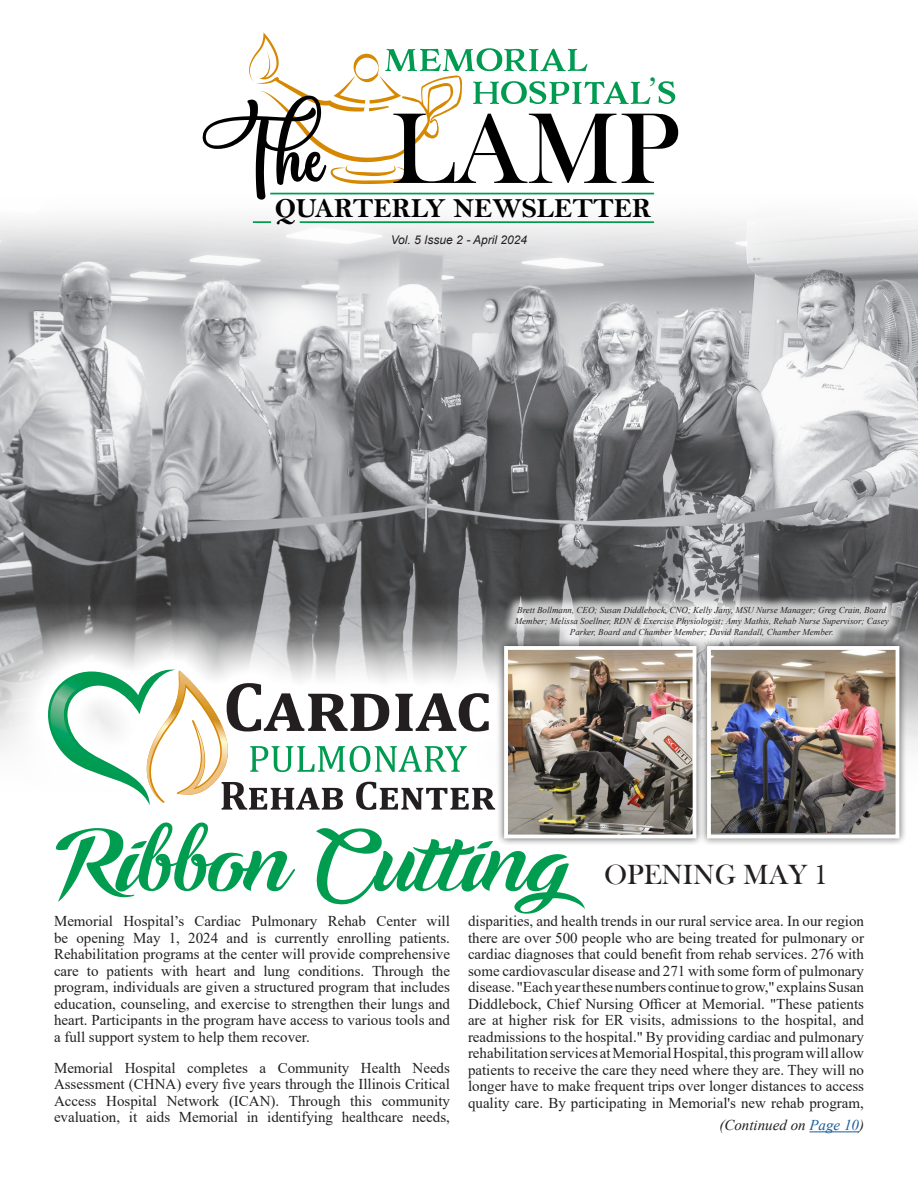
<style>
.page{position:relative;width:918px;height:1188px;background:#fff}
.page>*{position:absolute;margin:0;border:0;box-sizing:border-box;transform-origin:0 0}
.t1{font:103.95px "Bask Old Face";color:#000}
.Special_Feature{font:76.5px "Ampera";color:#009c50}
.t2{font:35.85px "Bask Old Face";color:#009b51}
.Special_Feature-2{font:28.5px "Bask Old Face";color:#231f20}
.t3{font:27.75px "Bell MT Bold";color:#000}
.Newsletter_Paragraph_Style{font:15px/16.5px "Times New Roman";color:#231f20;text-align:justify}
.Newsletter_Paragraph_Style-2{font:italic 15px "Times New Roman";color:#231f20}
.t4{font:italic 12px "Arial";color:#231f20}
.Photo_Caption{font:italic 9px/10.8px "Times New Roman";color:#231f20;text-align:center}
.s1{color:#175d9e}
</style>
<div class="page">
<img style="left:0;top:192px;width:918px;height:559px">
<svg style="left:658px;top:81px;width:17px;height:23px"></svg>
<svg style="left:202px;top:32px;width:448px;height:168px"></svg>
<hr style="left:270px;top:193px;width:384px;height:1px;background:#009b51">
<hr style="left:300px;top:221px;width:354px;height:2px;background:#009b51">
<svg style="left:253px;top:221px;width:18px;height:2px"></svg>
<div style="left:699px;top:638px;width:208px;height:208px;background:#231f20;opacity:.75"></div>
<img style="left:705px;top:649px;width:196px;height:191px">
<svg style="left:0;top:616px;width:502px;height:194px"></svg>
<svg style="left:48px;top:670px;width:447px;height:140px"></svg>
<div style="left:496px;top:638px;width:208px;height:208px;background:#231f20;opacity:.75"></div>
<img style="left:502px;top:649px;width:196px;height:191px">
<hr style="left:809px;top:1132px;width:50px;height:1px;background:#175d9e">
<div style="left:502px;top:594px;width:400px;height:55px;background:#fff;opacity:.71"></div>
<p class="t2" style="left:648px;top:70px;width:10px">’</p>
<p class="t1" style="left:391px;top:91px;width:290px">LAMP</p>
<p class="t3" style="left:275px;top:191px;width:378px">QUARTERLY NEWSLETTER</p>
<p class="t4" style="left:391px;top:232px;width:138px">Vol. 5 Issue 2 - April 2024</p>
<p class="Photo_Caption" style="left:515px;top:605px;width:375px">Brett Bollmann, CEO; Susan Diddlebock, CNO; Kelly Jany, MSU Nurse Manager; Greg Crain, Board<br>Member; Melissa Soellner, RDN &amp; Exercise Physiologist; Amy Mathis, Rehab Nurse Supervisor; Casey<br>Parker, Board and Chamber Member; David Randall, Chamber Member.</p>
<p class="Special_Feature" style="left:54px;top:804px;width:516px">Ribbon Cutting</p>
<p class="Newsletter_Paragraph_Style" style="left:54px;top:912px;width:398px">Memorial Hospital’s Cardiac Pulmonary Rehab Center will be opening May 1, 2024 and is currently enrolling patients.<br>Rehabilitation programs at the center will provide comprehensive care to patients with heart and lung conditions. Through the program, individuals are given a structured program that includes education, counseling, and exercise to strengthen their lungs and heart. Participants in the program have access to various tools and a full support system to help them recover.</p>
<p class="Newsletter_Paragraph_Style" style="left:54px;top:1059px;width:398px">Memorial Hospital completes a Community Health Needs Assessment (CHNA) every five years through the Illinois Critical Access Hospital Network (ICAN). Through this community evaluation, it aids Memorial in identifying healthcare needs,</p>
<p class="Special_Feature-2" style="left:604px;top:858px;width:226px">OPENING MAY 1</p>
<p class="Newsletter_Paragraph_Style" style="left:468px;top:912px;width:398px">disparities, and health trends in our rural service area. In our region there are over 500 people who are being treated for pulmonary or cardiac diagnoses that could benefit from rehab services. 276 with some cardiovascular disease and 271 with some form of pulmonary disease. "Each year these numbers continue to grow," explains Susan Diddlebock, Chief Nursing Officer at Memorial. "These patients are at higher risk for ER visits, admissions to the hospital, and readmissions to the hospital." By providing cardiac and pulmonary rehabilitation services at Memorial Hospital, this program will allow patients to receive the care they need where they are. They will no longer have to make frequent trips over longer distances to access quality care. By participating in Memorial's new rehab program,</p>
<p class="Newsletter_Paragraph_Style-2" style="left:719px;top:1115px;width:146px">(Continued on <span class="s1">Page 10</span>)</p>
</div>
